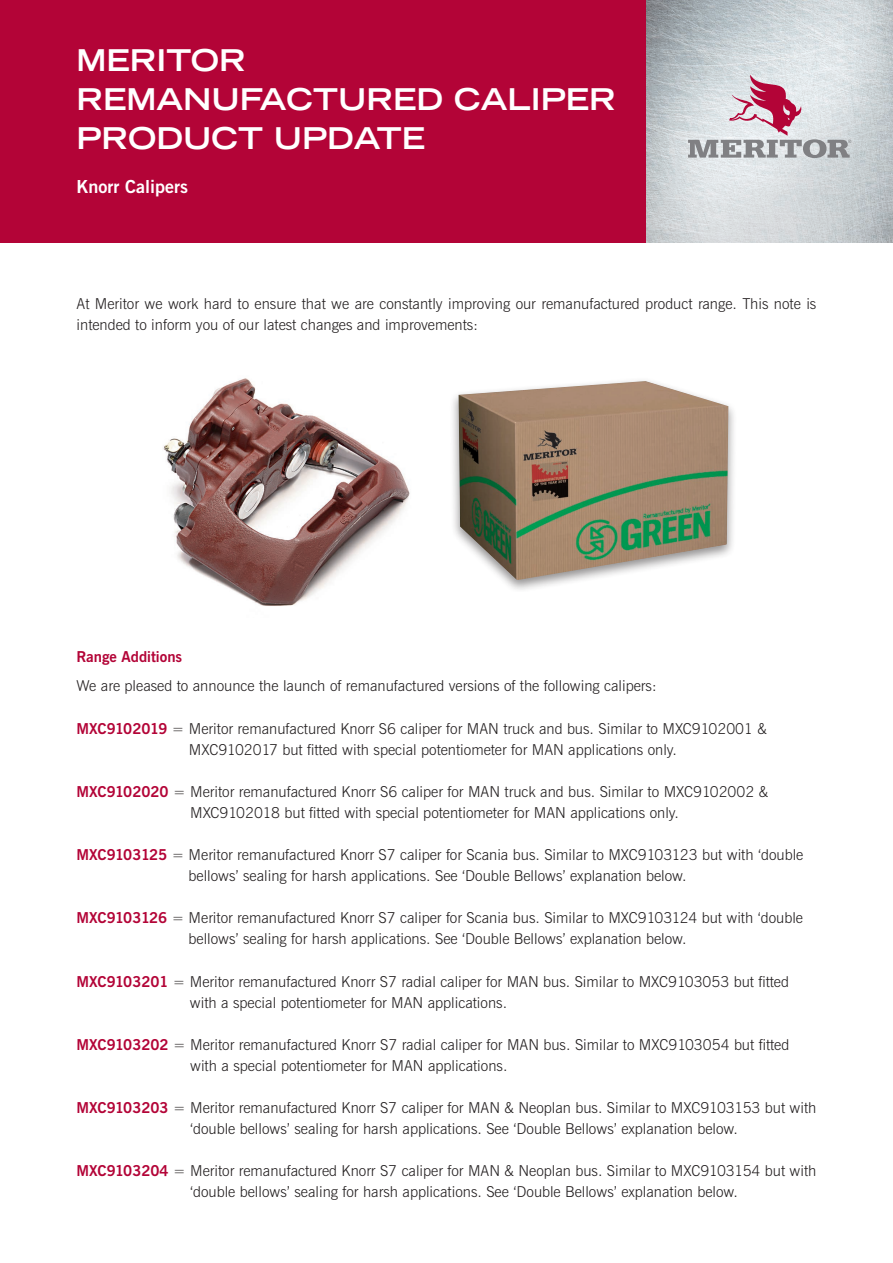
<style>
.page{position:relative;width:893px;height:1263px;background:#fff}
.page>*{position:absolute;margin:0;border:0;box-sizing:border-box;transform-origin:0 0}
.t1{font:700 expanded 30px/39px "Trade Gothic LT Std";color:#fff}
.t2{font:18px "Trade Gothic LT Pro Bd 2";color:#fff}
.t3{font:300 15px/21px "News Gothic L";color:#231f20}
.t4{font:700 15px "News Gothic";color:#b30437}
.s1{font-family:"News Gothic";font-weight:700;color:#b30437}
</style>
<div class="page">
<div style="left:0;top:0;width:646px;height:242px;background:#b30437"></div>
<img style="left:646px;top:0;width:247px;height:242px">
<svg style="left:688px;top:75px;width:163px;height:83px;background:#cdbfc7"></svg>
<img style="left:163px;top:378px;width:247px;height:228px">
<div style="left:449px;top:376px;width:289px;height:215px;background:#231f20;opacity:.5"></div>
<img style="left:459px;top:381px;width:269px;height:199px">
<h1 class="t1" style="left:77px;top:40px;width:541px">MERITOR<br>REMANUFACTURED CALIPER<br>PRODUCT UPDATE</h1>
<p class="t2" style="left:77px;top:176px;width:113px">Knorr Calipers</p>
<p class="t3" style="left:77px;top:293px;width:741px">At Meritor we work hard to ensure that we are constantly improving our remanufactured product range. This note is intended to inform you of our latest changes and improvements:</p>
<p class="t4" style="left:77px;top:646px;width:107px">Range Additions</p>
<p class="t3" style="left:77px;top:676px;width:581px">We are pleased to announce the launch of remanufactured versions of the following calipers:</p>
<p class="t3" style="left:189px;top:718px;width:580px;text-indent:-112px"><span class="s1">MXC9102019</span> = Meritor remanufactured Knorr S6 caliper for MAN truck and bus. Similar to MXC9102001 &amp;<br>MXC9102017 but fitted with special potentiometer for MAN applications only.</p>
<p class="t3" style="left:190px;top:781px;width:580px;text-indent:-114px"><span class="s1">MXC9102020</span> = Meritor remanufactured Knorr S6 caliper for MAN truck and bus. Similar to MXC9102002 &amp;<br>MXC9102018 but fitted with special potentiometer for MAN applications only.</p>
<p class="t3" style="left:77px;top:844px;width:728px;text-align:center"><span class="s1">MXC9103125</span> = Meritor remanufactured Knorr S7 caliper for Scania bus. Similar to MXC9103123 but with ‘double bellows’ sealing for harsh applications. See ‘Double Bellows’ explanation below.</p>
<p class="t3" style="left:77px;top:908px;width:728px;text-align:center"><span class="s1">MXC9103126</span> = Meritor remanufactured Knorr S7 caliper for Scania bus. Similar to MXC9103124 but with ‘double bellows’ sealing for harsh applications. See ‘Double Bellows’ explanation below.</p>
<p class="t3" style="left:190px;top:971px;width:601px;text-indent:-113px"><span class="s1">MXC9103201</span> = Meritor remanufactured Knorr S7 radial caliper for MAN bus. Similar to MXC9103053 but fitted with a special potentiometer for MAN applications.</p>
<p class="t3" style="left:190px;top:1034px;width:601px;text-indent:-114px"><span class="s1">MXC9103202</span> = Meritor remanufactured Knorr S7 radial caliper for MAN bus. Similar to MXC9103054 but fitted with a special potentiometer for MAN applications.</p>
<p class="t3" style="left:190px;top:1097px;width:628px;text-indent:-114px"><span class="s1">MXC9103203</span> = Meritor remanufactured Knorr S7 caliper for MAN &amp; Neoplan bus. Similar to MXC9103153 but with ‘double bellows’ sealing for harsh applications. See ‘Double Bellows’ explanation below.</p>
<p class="t3" style="left:190px;top:1161px;width:628px;text-indent:-114px"><span class="s1">MXC9103204</span> = Meritor remanufactured Knorr S7 caliper for MAN &amp; Neoplan bus. Similar to MXC9103154 but with ‘double bellows’ sealing for harsh applications. See ‘Double Bellows’ explanation below.</p>
</div>
